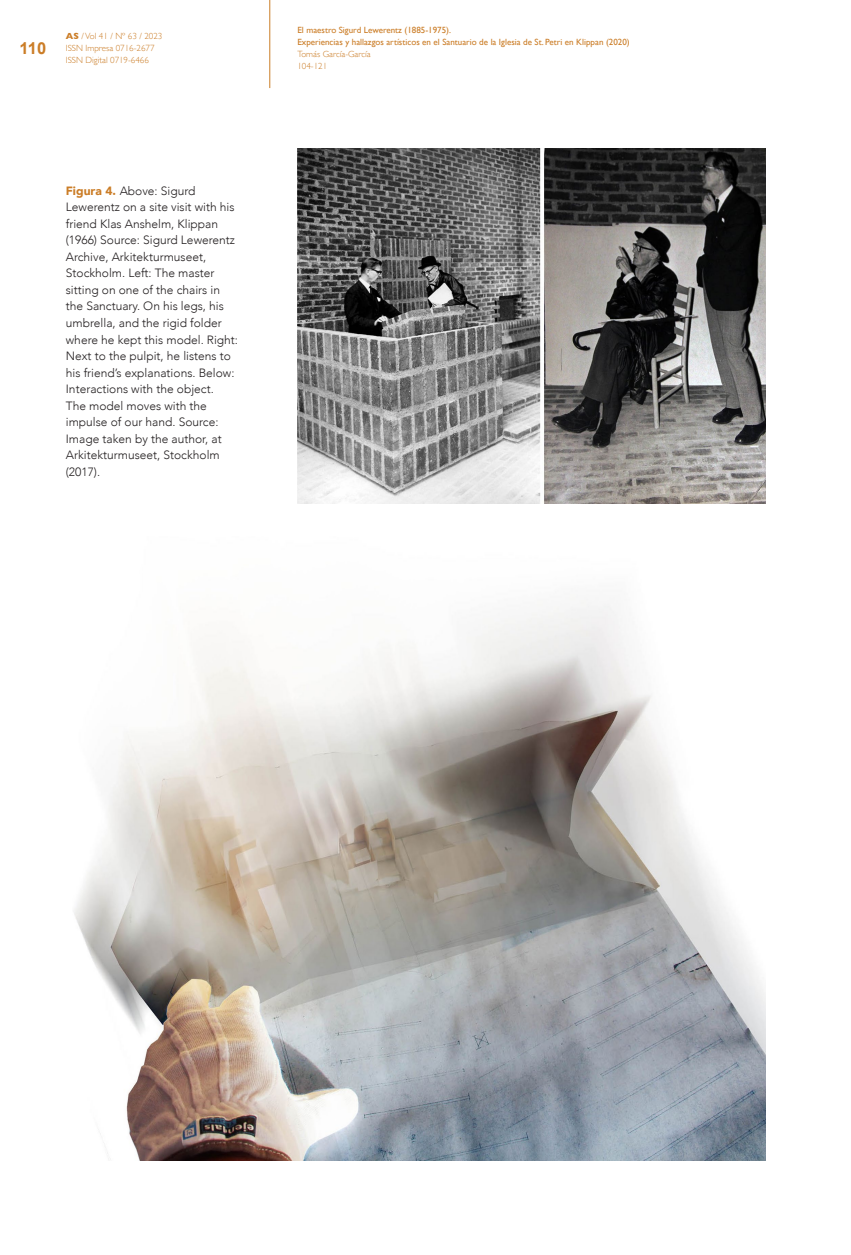
<style>
.page{position:relative;width:851px;height:1255px;background:#fff}
.page>*{position:absolute;margin:0;border:0;box-sizing:border-box;transform-origin:0 0}
.t1{font:700 16.5px "Arial";color:#cb7d27}
._08_notas_al_pie{font:300 12px/16.5px "Avenir";color:#231f20}
.t2{font:9px/12px "Gill Sans";color:#cb7d27}
.t3{font:300 9px/12px "Gill Sans";color:#cb7d27}
.s1{font-weight:700}
.s2{font-weight:900;color:#cb7d27}
</style>
<div class="page">
<hr style="left:269px;top:0;width:1px;height:88px;background:#cb7d27">
<img style="left:74px;top:600px;width:691px;height:560px">
<img style="left:297px;top:149px;width:468px;height:355px">
<h1 class="t1" style="left:20px;top:37px;width:28px">110</h1>
<p class="t3" style="left:66px;top:29px;width:98px"><span class="s1">AS</span> / Vol 41 / Nº 63 / 2023<br>ISSN Impresa 0716-2677<br>ISSN Digital 0719-6466</p>
<p class="_08_notas_al_pie" style="left:66px;top:182px;width:174px"><span class="s2">Figura 4.</span> Above: Sigurd<br>Lewerentz on a site visit with his friend Klas Anshelm, Klippan (1966) Source: Sigurd Lewerentz<br>Archive, Arkitekturmuseet,<br>Stockholm. Left: The master sitting on one of the chairs in the Sanctuary. On his legs, his umbrella, and the rigid folder where he kept this model. Right:<br>Next to the pulpit, he listens to his friend’s explanations. Below:<br>Interactions with the object.<br>The model moves with the impulse of our hand. Source:<br>Image taken by the author, at<br>Arkitekturmuseet, Stockholm (2017).</p>
<p class="t2" style="left:297px;top:24px;width:334px">El maestro Sigurd Lewerentz (1885-1975).<br>Experiencias y hallazgos artísticos en el Santuario de la Iglesia de St. Petri en Klippan (2020)</p>
<p class="t3" style="left:297px;top:47px;width:75px">Tomás García-García<br>104-121</p>
</div>
